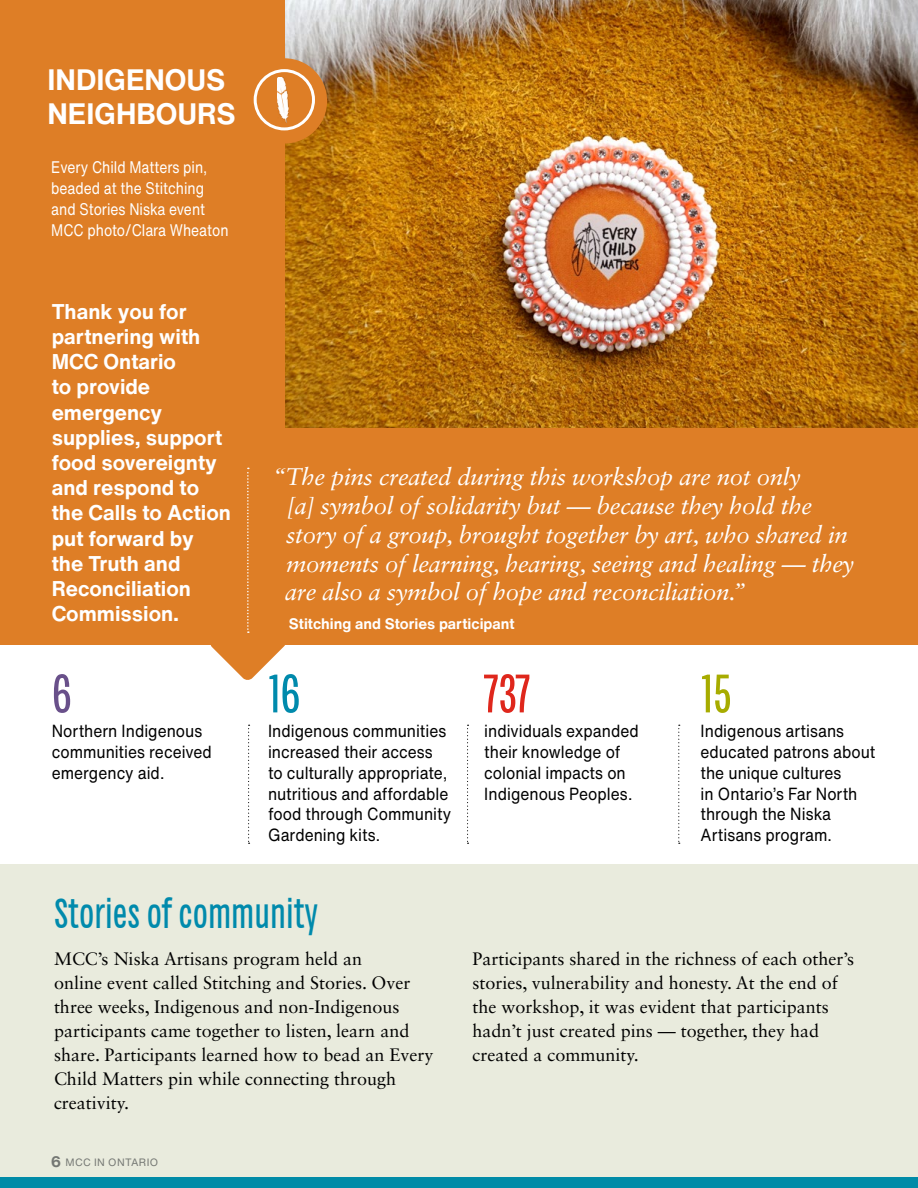
<style>
.page{position:relative;width:918px;height:1188px;background:#fff}
.page>*{position:absolute;margin:0;border:0;box-sizing:border-box;transform-origin:0 0}
.t1{font:54px "Chartwell Pies";color:#df271c}
.t2{font:54px "Chartwell Pies";color:#008aac}
.t3{font:54px "Chartwell Pies";color:#a7ac00}
.t4{font:54px "Chartwell Pies";color:#69508a}
.t5{font:42px "Chartwell Pies";color:#008aac}
.t6{font:700 29.1px/33.6px "Helvetica Now Text";color:#fff}
.t7{font:italic 24px/28.8px "Sabon LT Std";letter-spacing:-.015em;color:#fff}
.t8{font:700 21px/25.2px "Helvetica Now Text";color:#fff}
.t9{font:18px/24px "Sabon LT Std";color:#000}
.t10{font:17.25px/20.7px "Helvetica Now Text";color:#000;scale:.9 1}
.t11{font:16.5px/21px "Helvetica Now Text";color:#fff;scale:.84 1}
.t12{font:700 15px "Helvetica Now Text";color:#fff}
.t13{font:10.5px "Helvetica Now Text";letter-spacing:.03em;color:#808285}
.s1{font-weight:700;font-size:15px}
</style>
<div class="page">
<div style="left:0;top:0;width:918px;height:645px;background:#de7e26"></div>
<img style="left:285px;top:0;width:633px;height:428px">
<div style="left:242px;top:58px;width:85px;height:85px;background:#de7e26;border-radius:50%"></div>
<svg style="left:210px;top:468px;width:75px;height:212px"></svg>
<div style="left:0;top:864px;width:918px;height:324px;background:#e9ebdd"></div>
<svg style="left:248px;top:725px;width:2px;height:119px"></svg>
<svg style="left:467px;top:725px;width:2px;height:119px"></svg>
<svg style="left:678px;top:725px;width:2px;height:119px"></svg>
<img style="left:277px;top:77px;width:12px;height:45px">
<div style="left:254px;top:69px;width:61px;height:61px;border:3px solid #fff;border-radius:50%"></div>
<div style="left:0;top:1177px;width:918px;height:11px;background:#008ba7"></div>
<h3 class="t6" style="left:47px;top:62px;width:190px">INDIGENOUS<br>NEIGHBOURS</h3>
<p class="t11" style="left:51px;top:156px;width:213px">Every Child Matters pin, beaded at the Stitching and Stories Niska event<br>MCC photo/Clara Wheaton</p>
<p class="t8" style="left:52px;top:298px;width:181px">Thank you for partnering with<br>MCC Ontario<br>to provide emergency supplies, support food sovereignty and respond to the Calls to Action put forward by<br>the Truth and<br>Reconciliation<br>Commission.</p>
<h1 class="t4" style="left:52px;top:661px;width:22px">6</h1>
<p class="t10" style="left:52px;top:720px;width:179px">Northern Indigenous communities received emergency aid.</p>
<p class="t7" style="left:285px;top:462px;width:571px;text-indent:-12px">“The pins created during this workshop are not only<br>[a] symbol of solidarity but — because they hold the story of a group, brought together by art, who shared in moments of learning, hearing, seeing and healing — they are also a symbol of hope and reconciliation.”</p>
<p class="t12" style="left:289px;top:612px;width:227px">Stitching and Stories participant</p>
<h1 class="t2" style="left:268px;top:661px;width:34px">16</h1>
<p class="t10" style="left:268px;top:720px;width:205px">Indigenous communities increased their access to culturally appropriate, nutritious and affordable food through Community<br>Gardening kits.</p>
<h1 class="t1" style="left:484px;top:661px;width:48px">737</h1>
<p class="t10" style="left:484px;top:720px;width:173px">individuals expanded their knowledge of colonial impacts on<br>Indigenous Peoples.</p>
<h1 class="t3" style="left:701px;top:661px;width:33px">15</h1>
<p class="t10" style="left:701px;top:720px;width:196px">Indigenous artisans educated patrons about the unique cultures<br>in Ontario’s Far North through the Niska<br>Artisans program.</p>
<h2 class="t5" style="left:54px;top:888px;width:266px">Stories of community</h2>
<p class="t9" style="left:54px;top:946px;width:381px">MCC’s Niska Artisans program held an<br>online event called Stitching and Stories. Over three weeks, Indigenous and non-Indigenous participants came together to listen, learn and share. Participants learned how to bead an Every Child Matters pin while connecting through creativity.</p>
<p class="t9" style="left:473px;top:946px;width:383px">Participants shared in the richness of each other’s stories, vulnerability and honesty. At the end of the workshop, it was evident that participants hadn’t just created pins — together, they had created a community.</p>
<p class="t13" style="left:51px;top:1154px;width:108px"><span class="s1">6</span> MCC IN ONTARIO</p>
</div>
